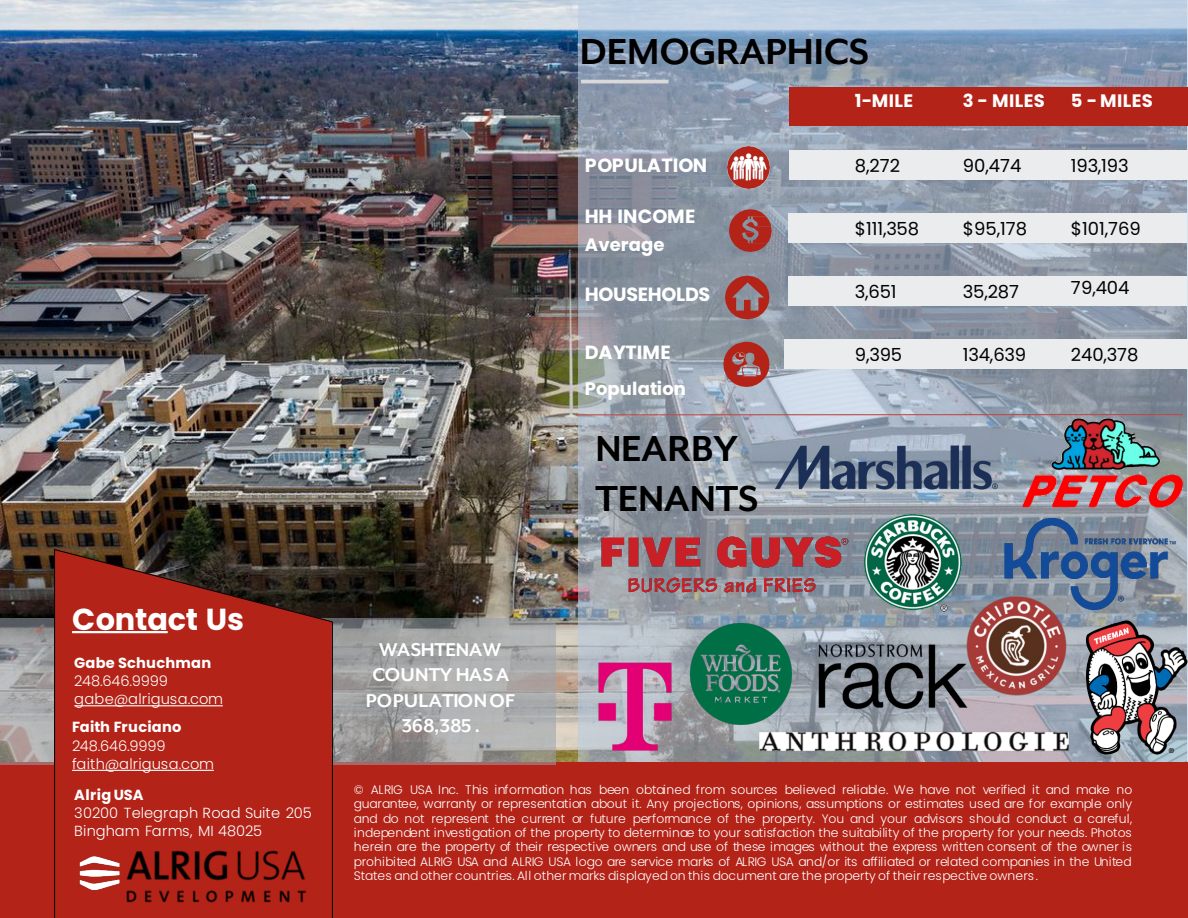
<style>
.page{position:relative;width:1188px;height:918px;background:#fff}
.page>*{position:absolute;margin:0;border:0;box-sizing:border-box;transform-origin:0 0}
.t1{font:700 41.7px/50.6px "Mr Eaves XL Mod OT";color:#000}
.t2{font:700 30.3px "Poppins";letter-spacing:-.005em;color:#fff}
.t3{font:700 21.3px/25.2px "Mr Eaves XL Mod OT";color:#fff;text-align:center}
.t4{font:700 19.2px "Poppins";letter-spacing:-.005em;color:#fff}
.t5{font:18px "Poppins";letter-spacing:-.005em;color:#000}
.t6{font:700 18px "Poppins";letter-spacing:.015em;color:#fff}
.t7{font:300 14.7px/18px "Poppins";color:#fff}
.t8{font:700 14.7px "Poppins";letter-spacing:.015em;color:#fff}
.t9{font:300 12.3px/14.4px "Poppins";letter-spacing:.005em;color:#fff;text-align:justify}
</style>
<div class="page">
<img style="left:0;top:0;width:578px;height:763px">
<div style="left:578px;top:0;width:610px;height:763px;background:#b9cde5;opacity:.57"></div>
<div style="left:790px;top:88px;width:398px;height:38px;background:#b32318"></div>
<div style="left:789px;top:214px;width:398px;height:29px;background:#eaecee"></div>
<div style="left:789px;top:277px;width:398px;height:29px;background:#eaecee"></div>
<div style="left:790px;top:151px;width:398px;height:29px;background:#eaecee"></div>
<div style="left:784px;top:340px;width:404px;height:29px;background:#eaecee"></div>
<div style="left:0;top:763px;width:1188px;height:155px;background:#b32318"></div>
<div style="left:0;top:619px;width:556px;height:146px;background:#9aa3ae;opacity:.55"></div>
<svg style="left:54px;top:549px;width:279px;height:369px"></svg>
<img style="left:70px;top:853px;width:52px;height:60px">
<img style="left:728px;top:146px;width:42px;height:43px">
<svg style="left:729px;top:209px;width:43px;height:43px;background:#a44a48"></svg>
<svg style="left:725px;top:276px;width:44px;height:43px;background:#a25756"></svg>
<svg style="left:723px;top:342px;width:46px;height:45px;background:#aa5756"></svg>
<svg style="left:72px;top:631px;width:96px;height:2px"></svg>
<svg style="left:74px;top:705px;width:149px;height:1px"></svg>
<svg style="left:72px;top:770px;width:142px;height:1px"></svg>
<hr style="left:581px;top:80px;width:88px;height:3px;background:#d9d9d9">
<hr style="left:577px;top:414px;width:606px;height:1px;background:#be4b48">
<img style="left:126px;top:844px;width:186px;height:59px">
<img style="left:792px;top:633px;width:117px;height:32px">
<img style="left:691px;top:623px;width:101px;height:101px">
<img style="left:748px;top:665px;width:332px;height:98px">
<img style="left:774px;top:404px;width:216px;height:127px">
<img style="left:909px;top:582px;width:177px;height:129px">
<img style="left:593px;top:531px;width:257px;height:66px">
<img style="left:864px;top:514px;width:98px;height:98px">
<img style="left:1086px;top:630px;width:102px;height:126px">
<img style="left:981px;top:497px;width:207px;height:133px">
<img style="left:598px;top:663px;width:74px;height:87px">
<img style="left:990px;top:381px;width:198px;height:171px">
<p class="t2" style="left:72px;top:602px;width:174px">Contact Us</p>
<p class="t8" style="left:74px;top:654px;width:138px">Gabe Schuchman</p>
<p class="t7" style="left:74px;top:672px;width:95px">248.646.9999</p>
<p class="t7" style="left:74px;top:690px;width:150px">gabe@alrigusa.com</p>
<p class="t8" style="left:72px;top:719px;width:111px">Faith Fruciano</p>
<p class="t7" style="left:72px;top:737px;width:95px">248.646.9999</p>
<p class="t7" style="left:72px;top:755px;width:144px">faith@alrigusa.com</p>
<p class="t8" style="left:74px;top:786px;width:71px">Alrig USA</p>
<p class="t7" style="left:74px;top:804px;width:239px">30200 Telegraph Road Suite 205<br>Bingham Farms, MI 48025</p>
<p class="t1" style="left:580px;top:26px;width:291px">DEMOGRAPHICS</p>
<p class="t3" style="left:366px;top:637px;width:151px">WASHTENAW<br>COUNTY HAS A<br>POPULATION OF<br>368,385 .</p>
<p class="t4" style="left:585px;top:154px;width:124px">POPULATION</p>
<p class="t4" style="left:585px;top:205px;width:112px">HH INCOME</p>
<p class="t6" style="left:585px;top:234px;width:81px">Average</p>
<p class="t4" style="left:585px;top:283px;width:127px">HOUSEHOLDS</p>
<p class="t4" style="left:585px;top:341px;width:87px">DAYTIME</p>
<p class="t6" style="left:585px;top:378px;width:103px">Population</p>
<p class="t1" style="left:595px;top:423px;width:165px">NEARBY<br>TENANTS</p>
<p class="t6" style="left:855px;top:91px;width:60px">1-MILE</p>
<p class="t6" style="left:963px;top:91px;width:83px">3 - MILES</p>
<p class="t6" style="left:1071px;top:91px;width:83px">5 - MILES</p>
<p class="t5" style="left:855px;top:155px;width:47px">8,272</p>
<p class="t5" style="left:963px;top:155px;width:60px">90,474</p>
<p class="t5" style="left:1071px;top:155px;width:59px">193,193</p>
<p class="t5" style="left:855px;top:218px;width:66px">$111,358</p>
<p class="t5" style="left:963px;top:218px;width:66px">$95,178</p>
<p class="t5" style="left:1071px;top:218px;width:71px">$101,769</p>
<p class="t5" style="left:855px;top:281px;width:43px">3,651</p>
<p class="t5" style="left:963px;top:281px;width:57px">35,287</p>
<p class="t5" style="left:1071px;top:277px;width:60px">79,404</p>
<p class="t5" style="left:855px;top:344px;width:49px">9,395</p>
<p class="t5" style="left:963px;top:344px;width:65px">134,639</p>
<p class="t5" style="left:1071px;top:344px;width:69px">240,378</p>
<p class="t9" style="left:354px;top:782px;width:780px">© ALRIG USA Inc. This information has been obtained from sources believed reliable. We have not verified it and make no guarantee, warranty or representation about it. Any projections, opinions, assumptions or estimates used are for example only and do not represent the current or future performance of the property. You and your advisors should conduct a careful, independent investigation of the property to determinae to your satisfaction the suitability of the property for your needs. Photos herein are the property of their respective owners and use of these images without the express written consent of the owner is prohibited ALRIG USA and ALRIG USA logo are service marks of ALRIG USA and/or its affiliated or related companies in the United States andother countries. All other marks displayedon this document are the property of their respective owners.</p>
</div>
